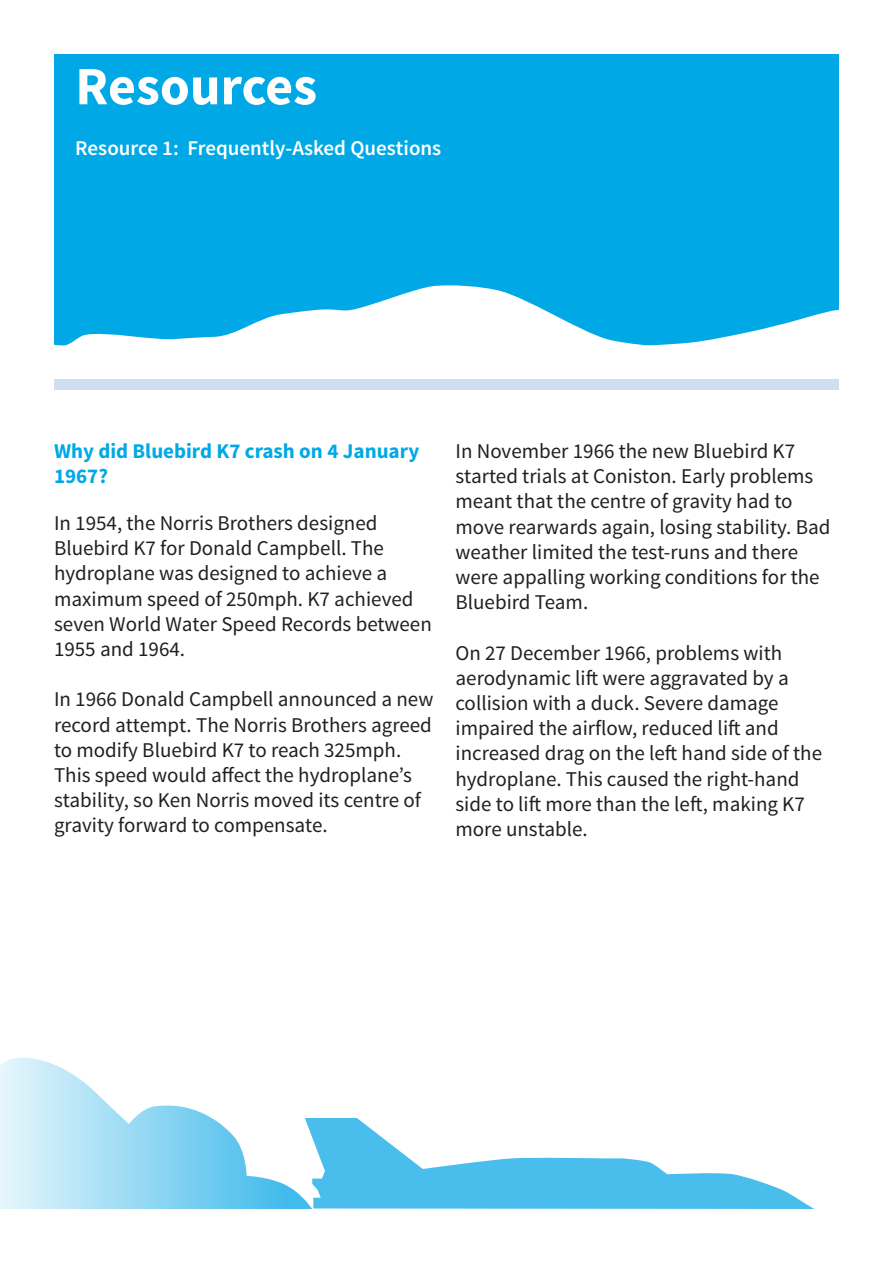
<style>
.page{position:relative;width:893px;height:1263px;background:#fff}
.page>*{position:absolute;margin:0;border:0;box-sizing:border-box;transform-origin:0 0}
.t1{font:700 54px "Source Sans Pro";color:#fff}
.t2{font:21px/25.2px "Source Sans Pro";color:#231f20}
.RML015_Header_Style{font:700 21px/25.2px "Source Sans Pro";color:#00a9e6}
.t3{font:600 21px "Source Sans Pro";color:#fff}
</style>
<div class="page">
<div style="left:54px;top:379px;width:785px;height:10px;background:#cfdff0"></div>
<svg style="left:54px;top:54px;width:785px;height:292px;background:#15b0e8"></svg>
<svg style="left:313px;top:1118px;width:502px;height:91px;fill:#49bdec"></svg>
<svg style="left:0;top:1057px;width:313px;height:152px"></svg>
<p class="t1" style="left:75px;top:52px;width:243px">Resources</p>
<p class="t3" style="left:75px;top:134px;width:368px">Resource 1: Frequently-Asked Questions</p>
<p class="RML015_Header_Style" style="left:54px;top:439px;width:367px">Why did Bluebird K7 crash on 4 January<br>1967?</p>
<p class="t2" style="left:54px;top:511px;width:379px">In 1954, the Norris Brothers designed Bluebird K7 for Donald Campbell. The hydroplane was designed to achieve a maximum speed of 250mph. K7 achieved seven World Water Speed Records between 1955 and 1964.</p>
<p class="t2" style="left:54px;top:687px;width:381px">In 1966 Donald Campbell announced a new record attempt. The Norris Brothers agreed to modify Bluebird K7 to reach 325mph.<br>This speed would affect the hydroplane’s stability, so Ken Norris moved its centre of gravity forward to compensate.</p>
<p class="t2" style="left:455px;top:439px;width:376px">In November 1966 the new Bluebird K7 started trials at Coniston. Early problems meant that the centre of gravity had to move rearwards again, losing stability. Bad weather limited the test-runs and there were appalling working conditions for the Bluebird Team.</p>
<p class="t2" style="left:455px;top:640px;width:368px">On 27 December 1966, problems with aerodynamic lift were aggravated by a collision with a duck. Severe damage impaired the airflow, reduced lift and increased drag on the left hand side of the hydroplane. This caused the right-hand side to lift more than the left, making K7 more unstable.</p>
</div>
